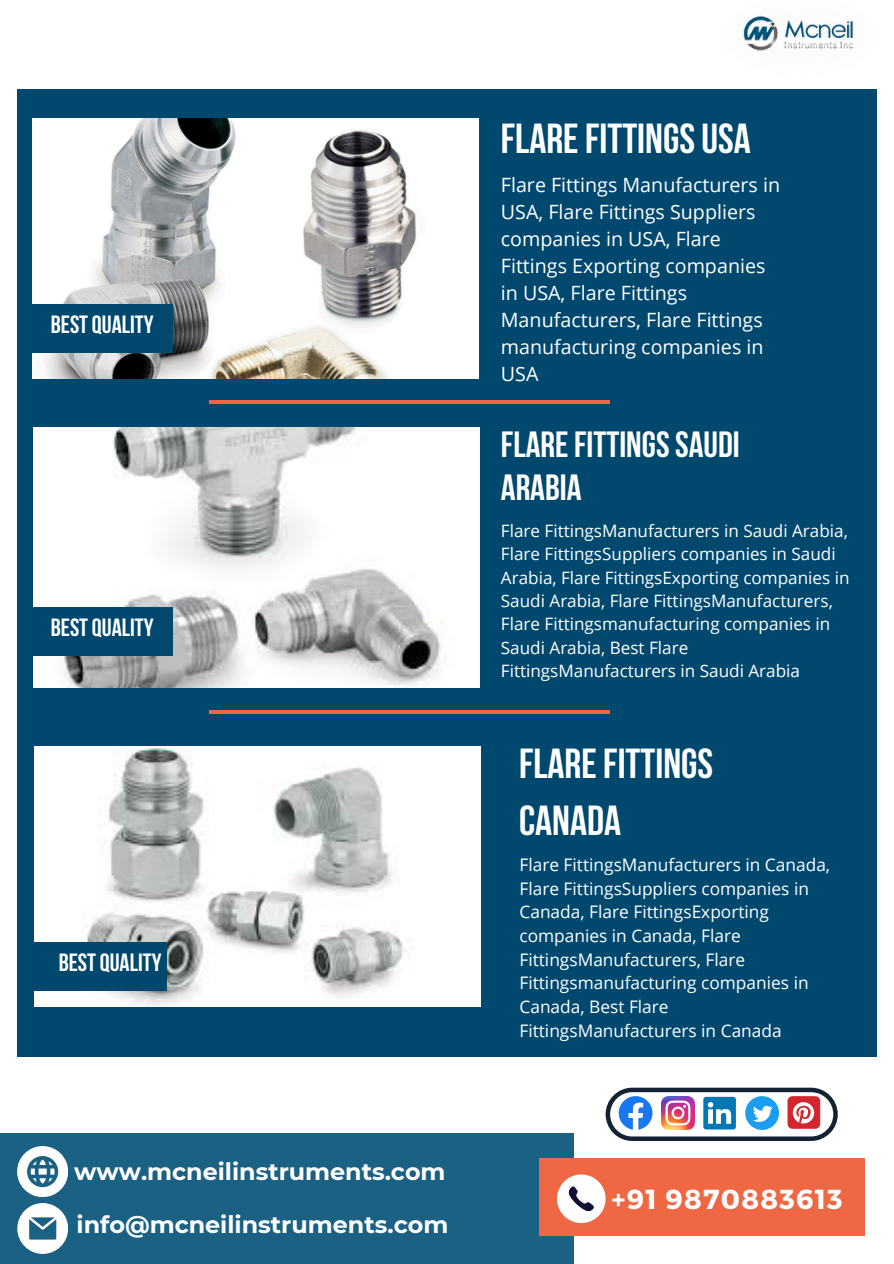
<style>
.page{position:relative;width:894px;height:1264px;background:#fff}
.page>*{position:absolute;margin:0;border:0;box-sizing:border-box;transform-origin:0 0}
.t1{font:700 41.85px/57.6px "Bebas Neue";color:#fff}
.t2{font:700 36.3px/43.5px "Bebas Neue";color:#fff}
.t3{font:700 27.45px "Montserrat";letter-spacing:.045em;color:#fff}
.t4{font:700 24.9px "Bebas Neue";color:#fff}
.t5{font:700 23.85px "Montserrat";color:#fff}
.t6{font:19.65px/27px "Open Sans";color:#fff}
.t7{font:17.25px/23.7px "Open Sans";color:#fff}
.t8{font:17.1px/23.4px "Open Sans";color:#fff}
</style>
<div class="page">
<div style="left:0;top:1133px;width:574px;height:130px;background:#1b6184"></div>
<div style="left:539px;top:1158px;width:325px;height:78px;background:#f06744"></div>
<svg style="left:557px;top:1174px;width:48px;height:48px"></svg>
<svg style="left:605px;top:1087px;width:232px;height:53px"></svg>
<svg style="left:17px;top:1146px;width:51px;height:50px"></svg>
<svg style="left:17px;top:1203px;width:51px;height:50px"></svg>
<div style="left:17px;top:89px;width:859px;height:967px;background:#01486f"></div>
<img style="left:32px;top:118px;width:446px;height:260px">
<div style="left:31px;top:304px;width:142px;height:48px;background:#01486f"></div>
<img style="left:34px;top:427px;width:445px;height:260px">
<img style="left:35px;top:746px;width:445px;height:260px">
<div style="left:31px;top:607px;width:142px;height:48px;background:#01486f"></div>
<div style="left:25px;top:942px;width:142px;height:48px;background:#01486f"></div>
<hr style="left:208px;top:401px;width:401px;height:3px;background:#f06744">
<hr style="left:208px;top:710px;width:401px;height:3px;background:#f06744">
<img style="left:743px;top:15px;width:111px;height:36px">
<h1 class="t4" style="left:51px;top:315px;width:104px">BESTQUALITY</h1>
<h6 class="t4" style="left:51px;top:617px;width:104px">BESTQUALITY</h6>
<p class="t4" style="left:59px;top:952px;width:104px">BESTQUALITY</p>
<p class="t5" style="left:74px;top:1156px;width:373px">www.mcneilinstruments.com</p>
<p class="t5" style="left:77px;top:1209px;width:373px">info@mcneilinstruments.com</p>
<h3 class="t1" style="left:500px;top:114px;width:251px">FLAREFITTINGSUSA</h3>
<p class="t6" style="left:500px;top:171px;width:281px">Flare Fittings Manufacturers in<br>USA, Flare Fittings Suppliers companies in USA, Flare<br>Fittings Exporting companies in USA, Flare Fittings<br>Manufacturers, Flare Fittings manufacturing companies in<br>USA</p>
<p class="t2" style="left:500px;top:426px;width:240px">FLAREFITTINGSSAUDI<br>ARABIA</p>
<p class="t8" style="left:500px;top:518px;width:350px">Flare FittingsManufacturers in Saudi Arabia, Flare FittingsSuppliers companies in Saudi Arabia, Flare FittingsExporting companies in Saudi Arabia, Flare FittingsManufacturers, Flare Fittingsmanufacturing companies in Saudi Arabia, Best Flare FittingsManufacturers in Saudi Arabia</p>
<h3 class="t1" style="left:519px;top:738px;width:195px">FLAREFITTINGS<br>CANADA</h3>
<h2 class="t7" style="left:519px;top:852px;width:312px">Flare FittingsManufacturers in Canada, Flare FittingsSuppliers companies in Canada, Flare FittingsExporting companies in Canada, Flare FittingsManufacturers, Flare Fittingsmanufacturing companies in Canada, Best Flare FittingsManufacturers in Canada</h2>
<p class="t3" style="left:611px;top:1181px;width:233px">+91 9870883613</p>
</div>
